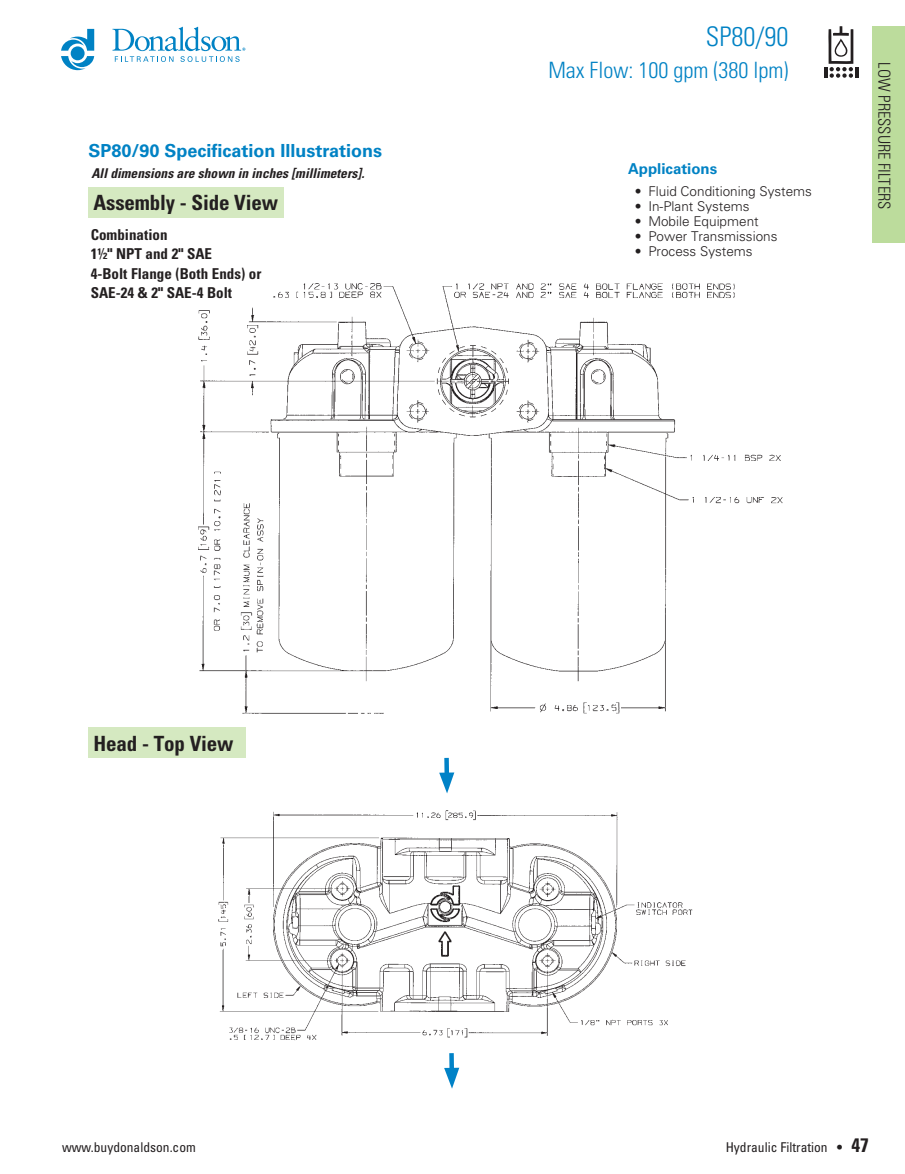
<style>
.page{position:relative;width:905px;height:1174px;background:#fff}
.page>*{position:absolute;margin:0;border:0;box-sizing:border-box;transform-origin:0 0}
.t1{font:300 condensed 27px "Univers LT Std";color:#0082c4}
.t2{font:300 condensed 22.5px "Univers LT Std";color:#0082c4}
.t3{font:700 condensed 21px "Univers LT Std";letter-spacing:-.01em;color:#231f20}
.t4{font:700 18px "Univers LT Std";color:#0082c4}
.t5{font:300 condensed 16.5px "Univers LT Std";color:#231f20}
.t6{font:700 condensed 15px/19.5px "Univers LT Std";color:#231f20}
.t7{font:700 15px "Univers LT Std";color:#0082c4}
.t8{font:300 13.5px "Univers LT Std";color:#231f20}
.t9{font:italic 700 condensed 13.5px "Univers LT Std";color:#231f20}
.t10{font:condensed 13.5px "Univers LT Std";color:#231f20}
.s1{font-weight:700}
.s2{font-weight:700;font-size:19.5px}
</style>
<div class="page">
<svg style="left:828px;top:26px;width:25px;height:52px"></svg>
<hr style="left:855px;top:67px;width:4px;height:11px;background:#231f20">
<svg style="left:824px;top:67px;width:3px;height:11px"></svg>
<svg style="left:61px;top:29px;width:33px;height:41px"></svg>
<svg style="left:112px;top:27px;width:133px;height:35px"></svg>
<div style="left:872px;top:26px;width:32px;height:216px;background:#bcdc9c"></div>
<img style="left:151px;top:283px;width:632px;height:475px">
<img style="left:218px;top:772px;width:475px;height:297px">
<div style="left:89px;top:227px;width:195px;height:95px;background:#fff"></div>
<div style="left:88px;top:728px;width:157px;height:30px;background:#d5e9c1"></div>
<div style="left:88px;top:188px;width:196px;height:30px;background:#d5e9c1"></div>
<div style="left:444px;top:758px;width:5px;height:23px;background:#0082c7"></div>
<svg style="left:439px;top:772px;width:15px;height:21px"></svg>
<div style="left:449px;top:1053px;width:5px;height:23px;background:#0082c7"></div>
<svg style="left:444px;top:1068px;width:15px;height:21px"></svg>
<h1 class="t1" style="left:706px;top:21px;width:84px">SP80/90</h1>
<h2 class="t2" style="left:548px;top:56px;width:241px">Max Flow: 100 gpm (380 lpm)</h2>
<h3 class="t4" style="left:88px;top:140px;width:295px">SP80/90 Specification Illustrations</h3>
<p class="t9" style="left:91px;top:165px;width:274px">All dimensions are shown in inches [millimeters].</p>
<p class="t7" style="left:628px;top:160px;width:91px">Applications</p>
<p class="t8" style="left:635px;top:183px;width:179px">• Fluid Conditioning Systems</p>
<p class="t8" style="left:635px;top:198px;width:116px">• In-Plant Systems</p>
<p class="t8" style="left:635px;top:213px;width:125px">• Mobile Equipment</p>
<p class="t8" style="left:635px;top:228px;width:144px">• Power Transmissions</p>
<p class="t8" style="left:635px;top:243px;width:119px">• Process Systems</p>
<h3 class="t3" style="left:94px;top:190px;width:186px">Assembly - Side View</h3>
<p class="t6" style="left:91px;top:224px;width:172px">Combination<br>1½" NPT and 2" SAE<br>4-Bolt Flange (Both Ends) or<br>SAE-24 &amp; 2" SAE-4 Bolt</p>
<p class="t5" style="left:894px;top:62px;width:149px;rotate:90deg">LOW PRESSURE FILTERS</p>
<h3 class="t3" style="left:94px;top:731px;width:141px">Head - Top View</h3>
<p class="t10" style="left:62px;top:1139px;width:135px">www.buydonaldson.com</p>
<p class="t10" style="left:725px;top:1139px;width:144px">Hydraulic Filtration <span class="s1">•</span> <span class="s2">47</span></p>
</div>
